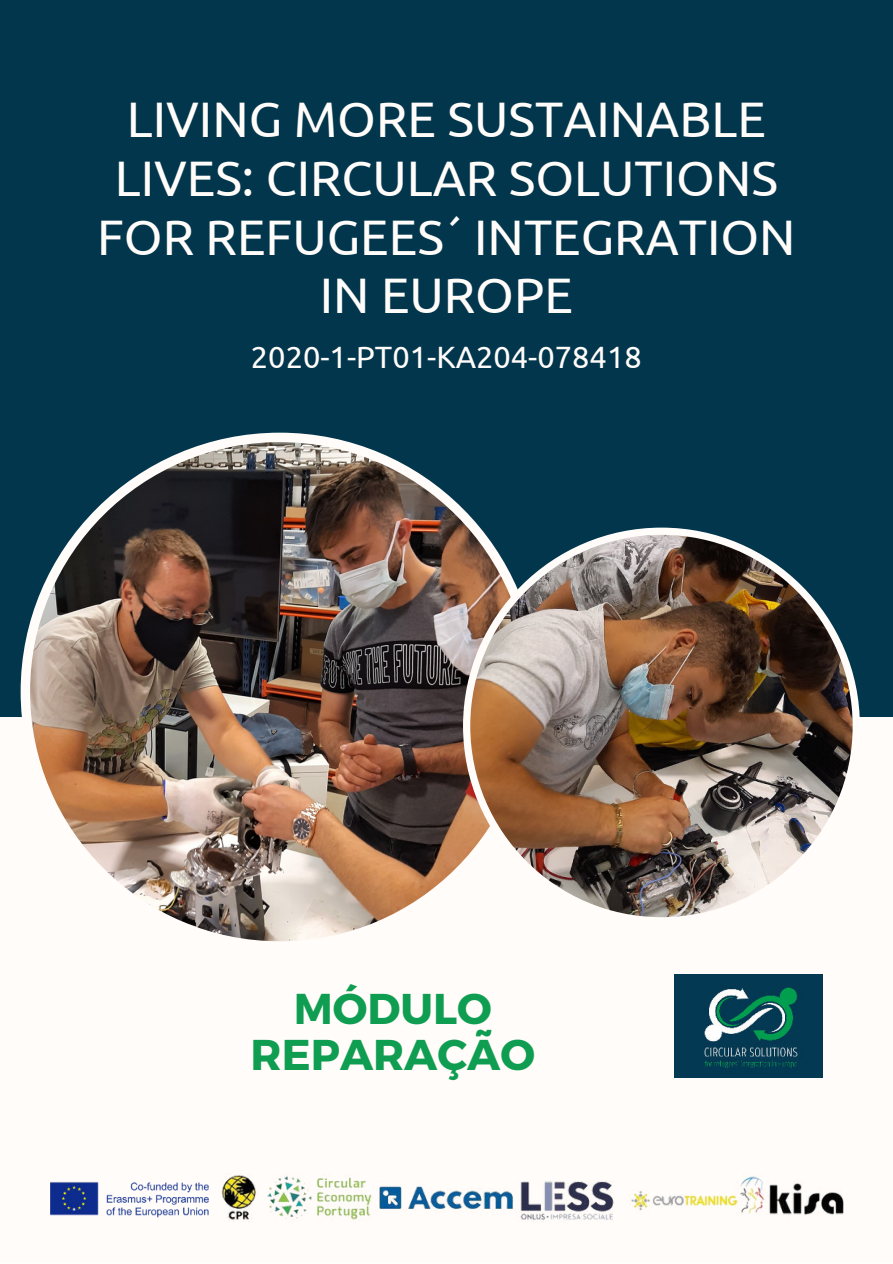
<style>
.page{position:relative;width:893px;height:1264px;background:#fff}
.page>*{position:absolute;margin:0;border:0;box-sizing:border-box;transform-origin:0 0}
.t1{font:49.95px/58.9px "Ubuntu";color:#fffcf9;text-align:center}
.t2{font:700 43.05px/46.7px "Montserrat";color:#0f9d51;text-align:center}
.t3{font:30.75px "Ubuntu";color:#fffcf9}
</style>
<div class="page">
<div style="left:0;top:0;width:892px;height:1262px;background:#01364d"></div>
<div style="left:0;top:717px;width:892px;height:545px;background:#fffcf9"></div>
<img style="left:21px;top:432px;width:459px;height:510px">
<img style="left:463px;top:527px;width:396px;height:397px">
<img style="left:221px;top:1173px;width:622px;height:47px">
<img style="left:50px;top:1182px;width:158px;height:36px">
<img style="left:675px;top:974px;width:147px;height:103px">
<p class="t1" style="left:97px;top:88px;width:700px">LIVING MORE SUSTAINABLE<br>LIVES: CIRCULAR SOLUTIONS<br>FOR REFUGEES´ INTEGRATION<br>IN EUROPE</p>
<p class="t3" style="left:251px;top:338px;width:392px">2020-1-PT01-KA204-078418</p>
<p class="t2" style="left:250px;top:985px;width:286px">MÓDULO<br>REPARAÇÃO</p>
</div>
